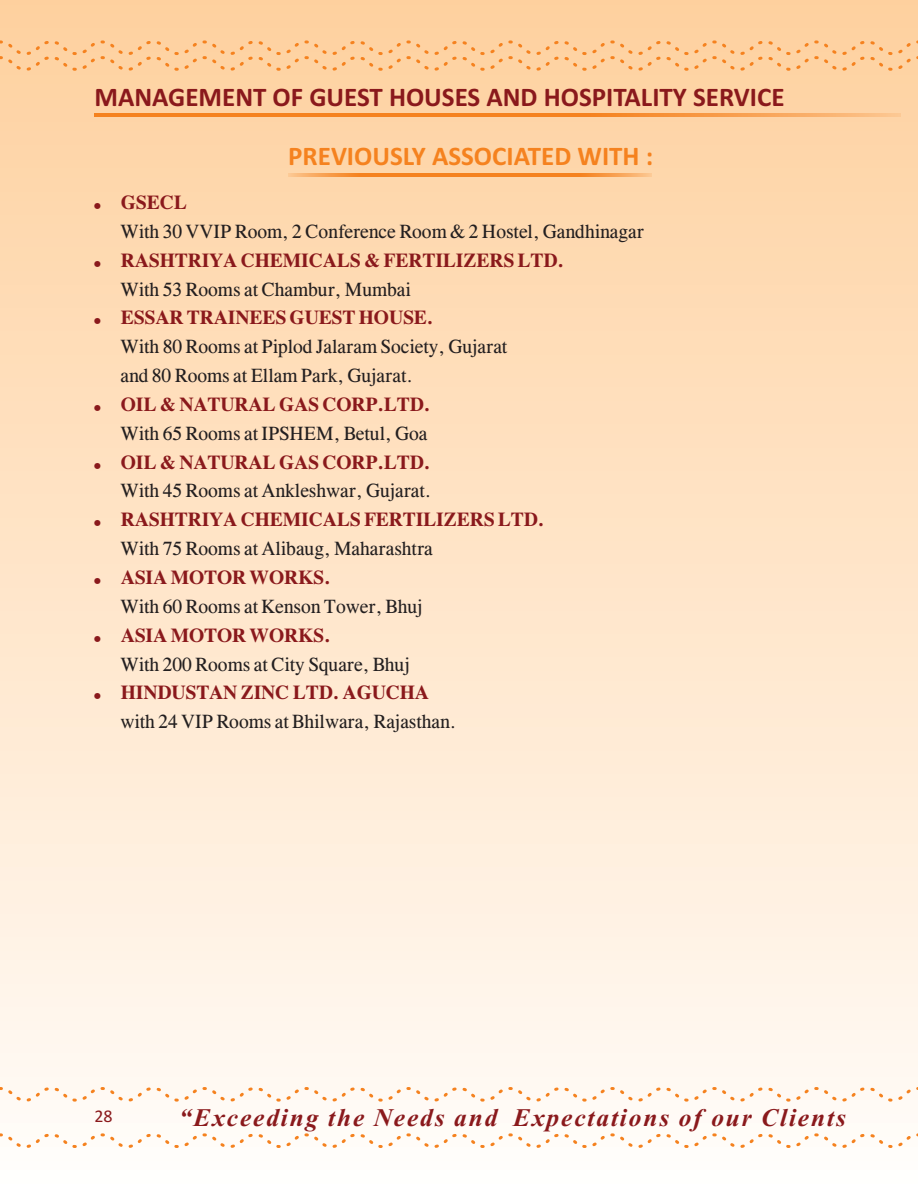
<style>
.page{position:relative;width:918px;height:1188px;background:#fff}
.page>*{position:absolute;margin:0;border:0;box-sizing:border-box;transform-origin:0 0}
.t1{font:700 27px "Calibri";color:#8a191c}
.t2{font:700 27px "Calibri";color:#f5821f}
.t3{font:italic 700 25.35px "Times New Roman";letter-spacing:.075em;color:#8a191c}
.t4{font:19.5px/28.8px "CG Times";color:#231f20}
.t5{font:700 19.5px "CG Times";color:#8a191c}
.t6{font:18px "Calibri";color:#8a191c}
</style>
<div class="page">
<div style="left:0;top:0;width:918px;height:1188px;background:linear-gradient(to bottom,#fed09d,#fffcf9)"></div>
<svg style="left:0;top:39px;width:918px;height:33px;background:#fdcc99"></svg>
<svg style="left:0;top:1086px;width:918px;height:17px"></svg>
<svg style="left:0;top:1132px;width:918px;height:18px"></svg>
<svg style="left:94px;top:113px;width:807px;height:4px;background:#f68e33"></svg>
<hr style="left:470px;top:174px;width:182px;height:3px;background:#f5821f">
<hr style="left:288px;top:174px;width:182px;height:3px;background:#f5821f">
<svg style="left:94px;top:203px;width:6px;height:6px"></svg>
<svg style="left:94px;top:261px;width:6px;height:6px"></svg>
<svg style="left:94px;top:318px;width:6px;height:6px"></svg>
<svg style="left:94px;top:405px;width:6px;height:6px"></svg>
<svg style="left:94px;top:463px;width:6px;height:6px"></svg>
<svg style="left:94px;top:520px;width:6px;height:6px"></svg>
<svg style="left:94px;top:578px;width:6px;height:6px"></svg>
<svg style="left:94px;top:636px;width:6px;height:6px"></svg>
<svg style="left:94px;top:693px;width:6px;height:6px"></svg>
<h1 class="t1" style="left:94px;top:86px;width:692px">MANAGEMENT OF GUEST HOUSES AND HOSPITALITY SERVICE</h1>
<h1 class="t2" style="left:288px;top:145px;width:366px">PREVIOUSLY ASSOCIATED WITH :</h1>
<p class="t5" style="left:121px;top:196px;width:67px">GSECL</p>
<p class="t4" style="left:120px;top:219px;width:525px">With 30 VVIP Room, 2 Conference Room &amp; 2 Hostel, Gandhinagar</p>
<p class="t4" style="left:120px;top:277px;width:292px">With 53 Rooms at Chambur, Mumbai</p>
<p class="t5" style="left:121px;top:253px;width:445px">RASHTRIYA CHEMICALS &amp; FERTILIZERS LTD.</p>
<p class="t5" style="left:121px;top:311px;width:314px">ESSAR TRAINEES GUEST HOUSE.</p>
<p class="t4" style="left:120px;top:334px;width:388px">With 80 Rooms at Piplod Jalaram Society, Gujarat and 80 Rooms at Ellam Park, Gujarat.</p>
<p class="t4" style="left:120px;top:421px;width:308px">With 65 Rooms at IPSHEM, Betul, Goa</p>
<p class="t5" style="left:121px;top:398px;width:311px">OIL &amp; NATURAL GAS CORP.LTD.</p>
<p class="t5" style="left:121px;top:455px;width:311px">OIL &amp; NATURAL GAS CORP.LTD.</p>
<p class="t4" style="left:120px;top:478px;width:312px">With 45 Rooms at Ankleshwar, Gujarat.</p>
<p class="t4" style="left:120px;top:536px;width:314px">With 75 Rooms at Alibaug, Maharashtra</p>
<p class="t4" style="left:120px;top:594px;width:304px">With 60 Rooms at Kenson Tower, Bhuj</p>
<p class="t4" style="left:120px;top:651px;width:291px">With 200 Rooms at City Square, Bhuj</p>
<p class="t4" style="left:120px;top:709px;width:337px">with 24 VIP Rooms at Bhilwara, Rajasthan.</p>
<p class="t5" style="left:121px;top:513px;width:425px">RASHTRIYA CHEMICALS FERTILIZERS LTD.</p>
<p class="t5" style="left:121px;top:571px;width:211px">ASIA MOTOR WORKS.</p>
<p class="t5" style="left:121px;top:628px;width:211px">ASIA MOTOR WORKS.</p>
<p class="t5" style="left:121px;top:686px;width:310px">HINDUSTAN ZINC LTD. AGUCHA</p>
<p class="t6" style="left:94px;top:1108px;width:20px">28</p>
<p class="t3" style="left:179px;top:1109px;width:668px">“Exceeding the Needs and Expectations of our Clients</p>
</div>
